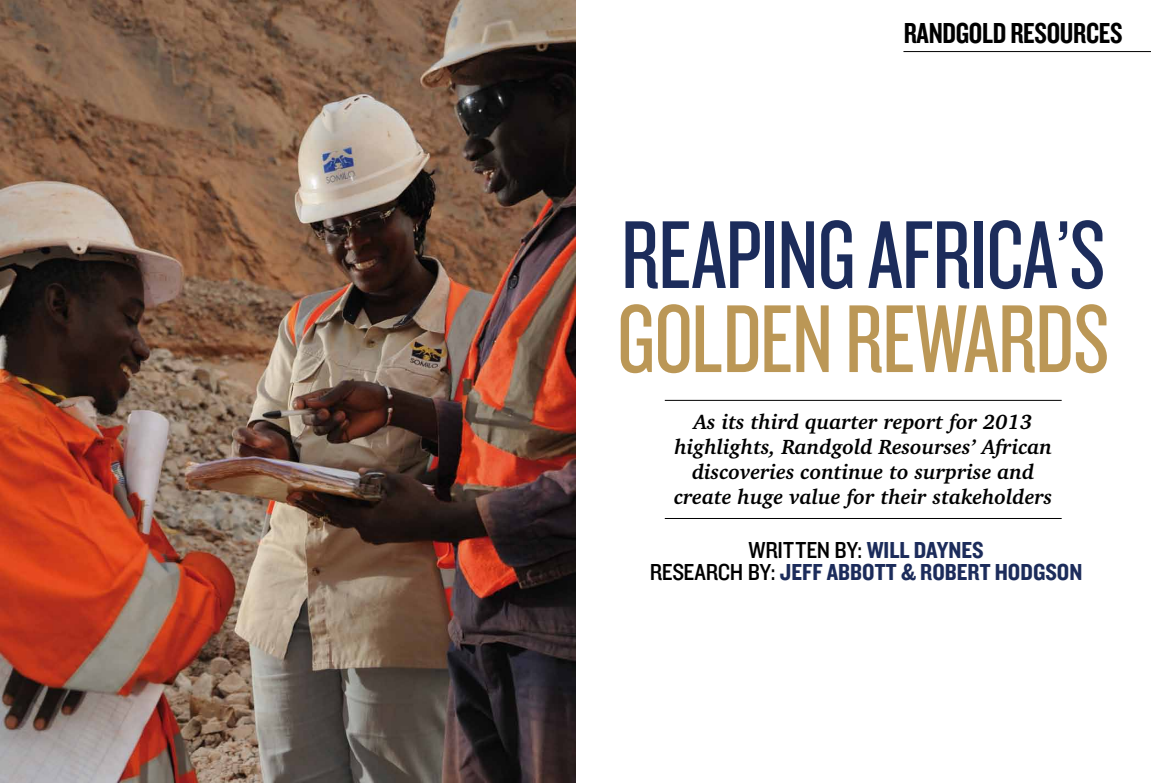
<style>
.page{position:relative;width:1151px;height:783px;background:#fff}
.page>*{position:absolute;margin:0;border:0;box-sizing:border-box;transform-origin:0 0}
.t1{font:100px "Knockout HTF28 Junior Featherwt";letter-spacing:-.01em;color:#1c2c5b}
.t2{font:100px "Knockout HTF28 Junior Featherwt";letter-spacing:-.01em;color:#bb9756}
.t3{font:30px "Knockout HTF49 Liteweight";letter-spacing:-.01em;color:#000}
.t4{font:24px "Knockout HTF50 Welterweight";color:#1c2c5b}
.t5{font:24px "Knockout HTF30 Junior Welterwt";letter-spacing:-.01em;color:#000}
.t6{font:italic 700 21px/25px "Charter IT Cby BT";color:#000;text-align:center}
.s1{font-family:"Knockout HTF50 Welterweight";color:#1c2c5b}
.s2{font-family:"Knockout HTF30 Junior Welterwt";color:#000}
</style>
<div class="page">
<img style="left:0;top:0;width:575px;height:782px">
<hr style="left:665px;top:400px;width:397px;height:1px;background:#000">
<hr style="left:665px;top:518px;width:397px;height:1px;background:#000">
<hr style="left:903px;top:51px;width:248px;height:1px;background:#000">
<h2 class="t3" style="left:904px;top:17px;width:220px">RANDGOLD RESOURCES</h2>
<h1 class="t1" style="left:621px;top:205px;width:486px">REAPING AFRICA’S</h1>
<h1 class="t2" style="left:617px;top:289px;width:494px">GOLDEN REWARDS</h1>
<p class="t6" style="left:674px;top:408px;width:380px">As its third quarter report for 2013 highlights, Randgold Resourses’ African discoveries continue to surprise and create huge value for their stakeholders</p>
<p class="t5" style="left:748px;top:537px;width:237px">WRITTEN BY: <span class="s1">WILL DAYNES</span></p>
<p class="t4" style="left:650px;top:559px;width:434px"><span class="s2">RESEARCH BY:</span> JEFF ABBOTT &amp; ROBERT HODGSON</p>
</div>
